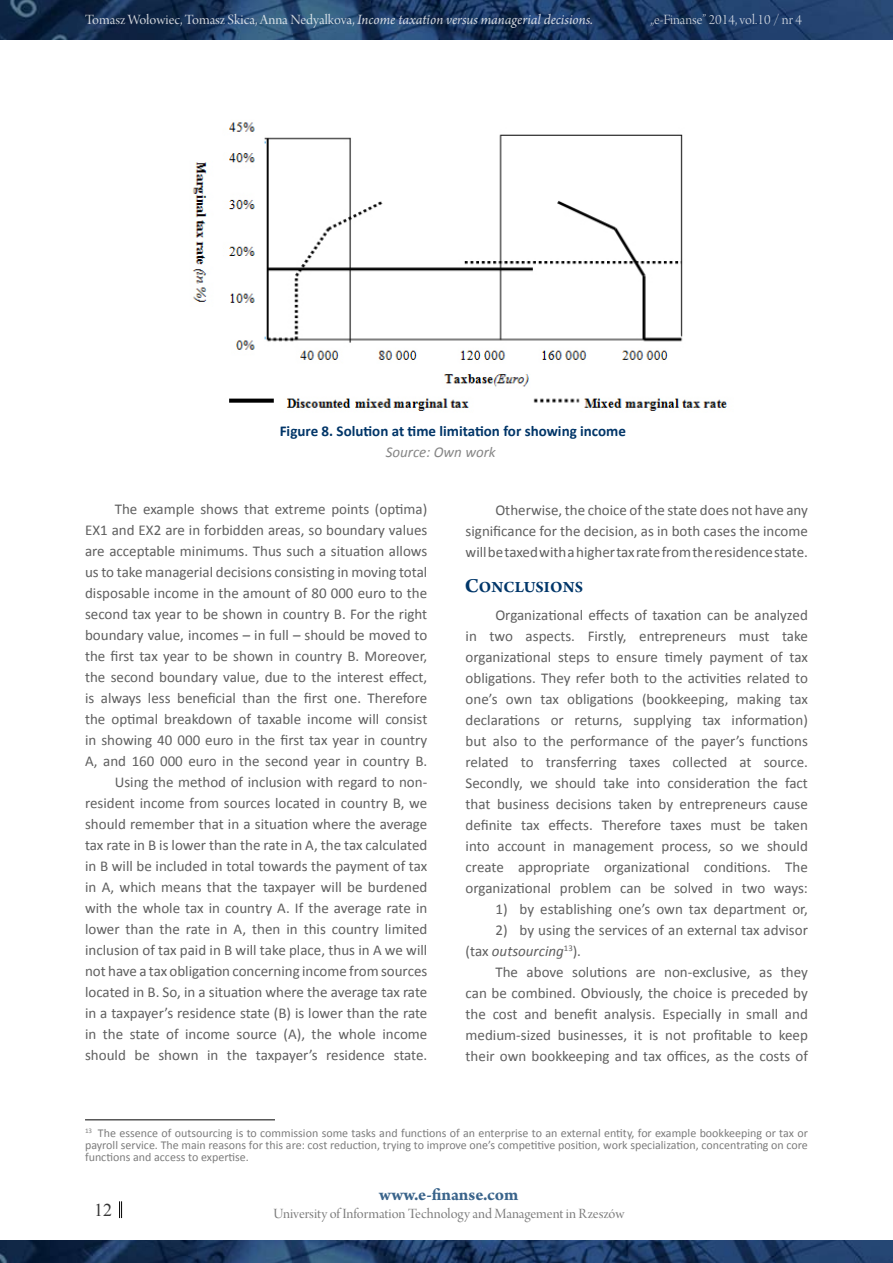
<style>
.page{position:relative;width:893px;height:1263px;background:#fff}
.page>*{position:absolute;margin:0;border:0;box-sizing:border-box;transform-origin:0 0}
.t1{font:700 18px "Arno Pro";color:#3a648b}
.t2{font:18px "Times New Roman";color:#373737}
.t3{font:700 16.5px "Arno Pro";letter-spacing:.01em;color:#003669}
.t4{font:15px/21px "Calibri";color:#5f5f5f;text-align:justify}
.t5{font:15px "Arno Pro Display";letter-spacing:-.005em;color:#fff}
.t6{font:15px "Arno Pro Display";color:#7c7c7c}
.t7{font:700 15px "Calibri";color:#003568}
.t8{font:15px "Arno Pro Light Display";color:#fff}
.t9{font:italic 15px "Calibri";color:#868686}
.t10{font:12px/12px "Calibri";color:#7c7c7c;text-align:justify}
.s1{font-family:"Arno Pro";font-style:italic}
.s2{font-size:21px}
.s3{font-style:italic}
</style>
<div class="page">
<img style="left:0;top:0;width:893px;height:40px">
<img style="left:0;top:1240px;width:893px;height:23px">
<img style="left:192px;top:122px;width:535px;height:289px">
<hr style="left:85px;top:1119px;width:190px;height:1px;background:#000">
<svg style="left:119px;top:1201px;width:3px;height:17px"></svg>
<p class="t5" style="left:85px;top:11px;width:509px">Tomasz Wołowiec, Tomasz Skica, Anna Nedyalkova, <span class="s1">Income taxation versus managerial decisions.</span></p>
<p class="t8" style="left:651px;top:12px;width:153px">„e-Finanse” 2014, vol.10 / nr 4</p>
<p class="t7" style="left:280px;top:422px;width:348px">Figure 8. Solution at time limitation for showing income</p>
<p class="t9" style="left:386px;top:442px;width:112px">Source: Own work</p>
<p class="t4" style="left:85px;top:498px;width:344px;text-align:right">The example shows that extreme points (optima)<br>EX1 and EX2 are in forbidden areas, so boundary values are acceptable minimums. Thus such a situation allows us to take managerial decisions consisting in moving total disposable income in the amount of 80 000 euro to the second tax year to be shown in country B. For the right boundary value, incomes – in full – should be moved to the first tax year to be shown in country B. Moreover, the second boundary value, due to the interest effect, is always less beneficial than the first one. Therefore the optimal breakdown of taxable income will consist in showing 40 000 euro in the first tax year in country A, and 160 000 euro in the second year in country B.<br>Using the method of inclusion with regard to non&shy;resident income from sources located in country B, we should remember that in a situation where the average tax rate in B is lower than the rate in A, the tax calculated in B will be included in total towards the payment of tax in A, which means that the taxpayer will be burdened with the whole tax in country A. If the average rate in lower than the rate in A, then in this country limited inclusion of tax paid in B will take place, thus in A we will not have a tax obligation concerning income from sources located in B. So, in a situation where the average tax rate in a taxpayer’s residence state (B) is lower than the rate in the state of income source (A), the whole income should be shown in the taxpayer’s residence state.</p>
<p class="t4" style="left:466px;top:499px;width:344px;text-indent:30px">Otherwise, the choice of the state does not have any significance for the decision, as in both cases the income will be taxed with a higher tax rate from the residence state.</p>
<p class="t3" style="left:465px;top:578px;width:120px"><span class="s2">C</span>onclusions</p>
<p class="t4" style="left:466px;top:604px;width:344px;text-indent:30px">Organizational effects of taxation can be analyzed in two aspects. Firstly, entrepreneurs must take organizational steps to ensure timely payment of tax obligations. They refer both to the activities related to one’s own tax obligations (bookkeeping, making tax declarations or returns, supplying tax information) but also to the performance of the payer’s functions related to transferring taxes collected at source.<br>Secondly, we should take into consideration the fact that business decisions taken by entrepreneurs cause definite tax effects. Therefore taxes must be taken into account in management process, so we should create appropriate organizational conditions. The organizational problem can be solved in two ways:</p>
<p class="t4" style="left:495px;top:898px;width:314px">1) by establishing one’s own tax department or,</p>
<p class="t4" style="left:466px;top:919px;width:344px;text-indent:30px">2) by using the services of an external tax advisor (tax <span class="s3">outsourcing</span><sup>13</sup>).</p>
<p class="t4" style="left:466px;top:961px;width:344px;text-indent:30px">The above solutions are non-exclusive, as they can be combined. Obviously, the choice is preceded by the cost and benefit analysis. Especially in small and medium-sized businesses, it is not profitable to keep their own bookkeeping and tax offices, as the costs of</p>
<p class="t10" style="left:85px;top:1127px;width:724px"><sup>13</sup> The essence of outsourcing is to commission some tasks and functions of an enterprise to an external entity, for example bookkeeping or tax or payroll service. The main reasons for this are: cost reduction, trying to improve one’s competitive position, work specialization, concentrating on core functions and access to expertise.</p>
<p class="t2" style="left:94px;top:1198px;width:19px">12</p>
<p class="t1" style="left:379px;top:1184px;width:141px">www.e-finanse.com</p>
<p class="t6" style="left:273px;top:1205px;width:352px">University of Information Technology and Management in Rzeszów</p>
</div>
